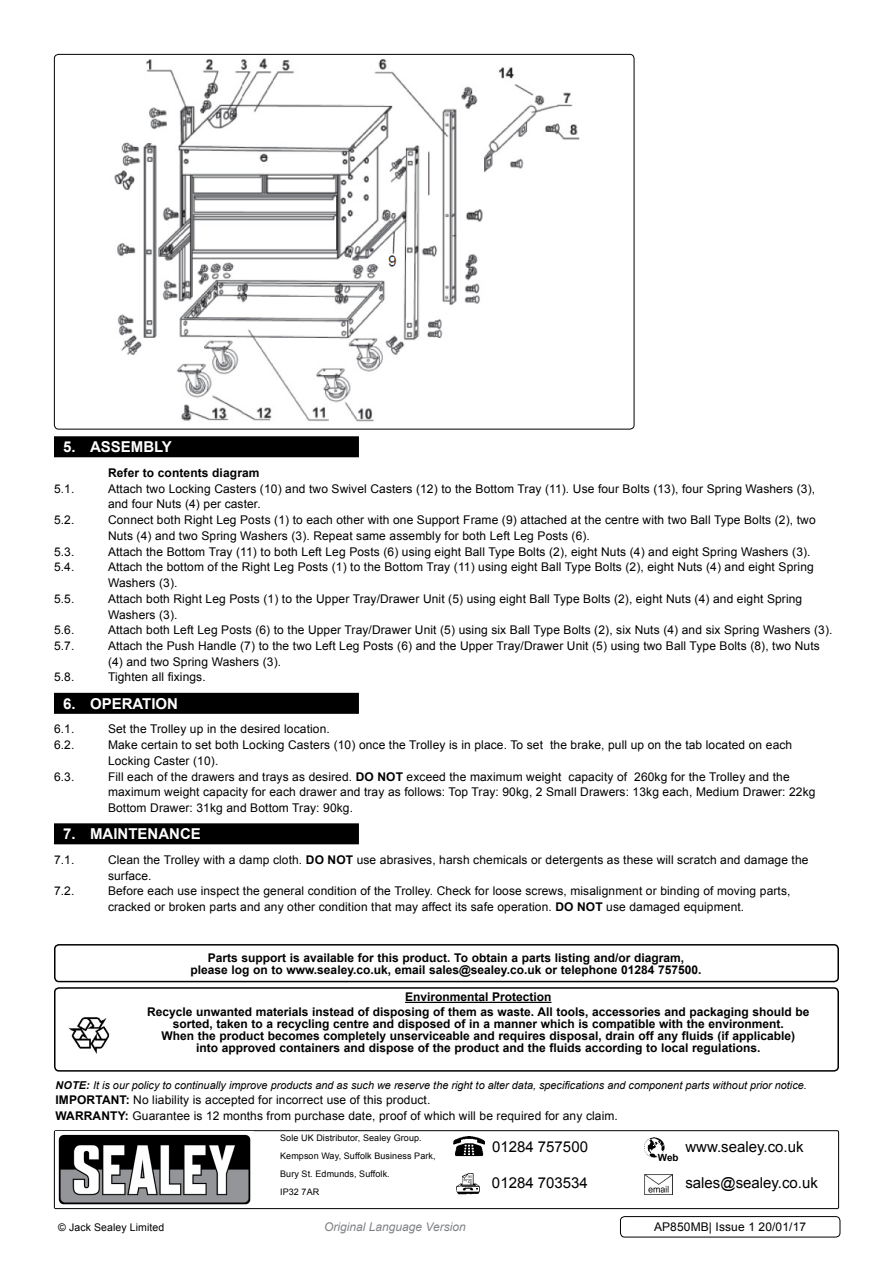
<style>
.page{position:relative;width:893px;height:1263px;background:#fff}
.page>*{position:absolute;margin:0;border:0;box-sizing:border-box;transform-origin:0 0}
.t1{font:15px "Arial";color:#000}
.t2{font:700 15px "Arial";color:#fff}
.t3{font:12px/15.8px "Arial";letter-spacing:.01em;color:#000}
.t4{font:700 12px/12px "Arial";color:#000;text-align:center}
.t5{font:italic 12px "Arial";color:#808285}
.t6{font:italic 10.8px "Arial";color:#000}
.t7{font:10.5px "Arial";letter-spacing:.01em;color:#000}
.t8{font:700 9.9px "Arial";color:#000}
.t9{font:9px/18px "Arial";letter-spacing:.01em;color:#000}
.s1{font-weight:700}
</style>
<div class="page">
<div style="left:54px;top:436px;width:305px;height:21px;background:#000"></div>
<div style="left:54px;top:693px;width:305px;height:21px;background:#000"></div>
<div style="left:54px;top:823px;width:305px;height:21px;background:#000"></div>
<div style="left:620px;top:1216px;width:220px;height:21px;border:1px solid #000;border-radius:4px"></div>
<img style="left:114px;top:58px;width:466px;height:364px">
<div style="left:54px;top:1130px;width:785px;height:79px;border:1px solid #000;border-radius:2px"></div>
<img style="left:58px;top:1134px;width:193px;height:71px">
<img style="left:644px;top:1137px;width:21px;height:21px">
<div style="left:658px;top:1154px;width:21px;height:7px;background:#fff"></div>
<img style="left:456px;top:1173px;width:24px;height:21px">
<img style="left:453px;top:1136px;width:31px;height:21px">
<img style="left:645px;top:1175px;width:28px;height:19px">
<div style="left:54px;top:987px;width:785px;height:84px;border:2px solid #000;border-radius:4px"></div>
<img style="left:69px;top:1017px;width:41px;height:37px">
<hr style="left:405px;top:1002px;width:146px;height:1px;background:#000">
<div style="left:54px;top:944px;width:785px;height:38px;border:2px solid #000;border-radius:4px"></div>
<p class="t2" style="left:63px;top:437px;width:110px">5. assembly</p>
<p class="t4" style="left:108px;top:467px;width:153px">Refer to contents diagram</p>
<p class="t3" style="left:54px;top:481px;width:22px">5.1.</p>
<p class="t3" style="left:108px;top:481px;width:709px">Attach two Locking Casters (10) and two Swivel Casters (12) to the Bottom Tray (11). Use four Bolts (13), four Spring Washers (3), and four N uts (4) per caster.</p>
<p class="t3" style="left:54px;top:512px;width:39px">5.2. C</p>
<p class="t3" style="left:117px;top:512px;width:700px">onnect both Right Leg Posts (1) to each other with one Support Frame (9) attached at the centre with two Ball Type Bolts (2), two</p>
<p class="t3" style="left:80px;top:528px;width:20px">N</p>
<p class="t3" style="left:117px;top:528px;width:475px">uts (4) and two Spring Washers (3). Repeat same assembly for both Left Leg Posts (6).</p>
<p class="t3" style="left:54px;top:543px;width:22px">5.3.</p>
<p class="t3" style="left:108px;top:543px;width:704px">Attach the Bottom Tray (11) to both Left Leg Posts (6) using eight Ball Type Bolts (2), eight N uts (4) and eight Spring Washers (3).</p>
<p class="t3" style="left:54px;top:559px;width:22px">5.4.</p>
<p class="t3" style="left:108px;top:559px;width:707px">Attach the bottom of the Right Leg Posts (1) to the Bottom Tray (11) using eight Ball Type Bolts (2), eight N uts (4) and eight Spring<br>Washers (3).</p>
<p class="t3" style="left:54px;top:591px;width:22px">5.5.</p>
<p class="t3" style="left:108px;top:591px;width:696px">Attach both Right Leg Posts (1) to the U pper Tray/Drawer U nit (5) using eight Ball Type Bolts (2), eight N uts (4) and eight Spring<br>Washers (3).</p>
<p class="t3" style="left:54px;top:622px;width:22px">5.6.</p>
<p class="t3" style="left:108px;top:622px;width:726px">Attach both Left Leg Posts (6) to the U pper Tray/Drawer U nit (5) using six Ball Type Bolts (2), six N uts (4) and six Spring Washers (3).</p>
<p class="t3" style="left:54px;top:638px;width:22px">5.7.</p>
<p class="t3" style="left:108px;top:638px;width:713px">Attach the Push Handle (7) to the two Left Leg Posts (6) and the U pper Tray/Drawer U nit (5) using two Ball Type Bolts (8), two N uts (4) and two Spring Washers (3).</p>
<p class="t3" style="left:54px;top:669px;width:22px">5.8.</p>
<p class="t3" style="left:108px;top:669px;width:99px">Tighten all fixings.</p>
<p class="t2" style="left:63px;top:693px;width:114px">6. operation</p>
<p class="t3" style="left:54px;top:721px;width:39px">6.1. S</p>
<p class="t3" style="left:116px;top:721px;width:215px">et the Trolley up in the desired location.</p>
<p class="t3" style="left:54px;top:737px;width:40px">6.2. M</p>
<p class="t3" style="left:118px;top:737px;width:676px">ake certain to set both Locking Casters (10) once the Trolley is in place. To set the brake, pull up on the tab located on each</p>
<p class="t3" style="left:80px;top:753px;width:19px">L</p>
<p class="t3" style="left:115px;top:753px;width:105px">ocking Caster (10).</p>
<p class="t3" style="left:54px;top:769px;width:39px">6.3. F</p>
<p class="t3" style="left:108px;top:769px;width:709px;text-indent:7px">ill each of the drawers and trays as desired. <span class="s1">DO NOT</span> exceed the maximum weight capacity of 260kg for the Trolley and the maximum weight capacity for each drawer and tray as follows: Top Tray: 90kg, 2 Small Drawers: 13kg each, Medium Drawer: 22kg<br>Bottom Drawer: 31kg and Bottom Tray: 90kg.</p>
<p class="t2" style="left:63px;top:824px;width:139px">7. maintenance</p>
<p class="t3" style="left:54px;top:852px;width:39px">7.1. C</p>
<p class="t3" style="left:108px;top:852px;width:702px;text-indent:9px">lean the Trolley with a damp cloth. <span class="s1">DO NOT</span> use abrasives, harsh chemicals or detergents as these will scratch and damage the surface.</p>
<p class="t3" style="left:54px;top:883px;width:22px">7.2.</p>
<p class="t3" style="left:108px;top:883px;width:684px">Before each use inspect the general condition of the Trolley. Check for loose screws, misalignment or binding of moving parts, cracked or broken parts and any other condition that may affect its safe operation. <span class="s1">DO NOT</span> use damaged equipment.</p>
<p class="t4" style="left:190px;top:952px;width:513px">Parts support is available for this product. To obtain a parts listing and/or diagram, please log on to www.sealey.co.uk, email sales@sealey.co.uk or telephone 01284 757500.</p>
<p class="t4" style="left:147px;top:990px;width:664px;line-height:15px">Environmental Protection<br>Recycle unwanted materials instead of disposing of them as waste. All tools, accessories and packaging should be</p>
<p class="t4" style="left:161px;top:1018px;width:635px">sorted, taken to a recycling centre and disposed of in a manner which is compatible with the environment.<br>When the product becomes completely unserviceable and requires disposal, drain off any fluids (if applicable) into approved containers and dispose of the product and the fluids according to local regulations.</p>
<p class="t6" style="left:56px;top:1078px;width:753px"><span class="s1">NOTE:</span> It is our policy to continually improve products and as such we reserve the right to alter data, specifications and component parts without prior notice.</p>
<p class="t4" style="left:56px;top:1094px;width:13px">IMPORTA</p>
<p class="t3" style="left:111px;top:1092px;width:321px"><span class="s1">NT:</span> No liability is accepted for incorrect use of this product.</p>
<p class="t4" style="left:56px;top:1110px;width:21px">WARRA</p>
<p class="t3" style="left:101px;top:1108px;width:518px"><span class="s1">NTY:</span> Guarantee is 12 months from purchase date, proof of which will be required for any claim.</p>
<p class="t9" style="left:280px;top:1129px;width:157px">Sole U K Distributor, Sealey Group. kempson Way, Suffolk Business Park,<br>Bury St. Edmunds, Suffolk.<br>I P32 7AR</p>
<p class="t1" style="left:685px;top:1137px;width:120px">www.sealey.co.uk</p>
<p class="t1" style="left:492px;top:1137px;width:97px">01284 757500</p>
<p class="t1" style="left:492px;top:1173px;width:97px">01284 703534</p>
<p class="t8" style="left:658px;top:1151px;width:22px">Web</p>
<p class="t1" style="left:685px;top:1173px;width:134px">sales@sealey.co.uk</p>
<p class="t7" style="left:58px;top:1221px;width:108px">© Jack Sealey Limited</p>
<p class="t5" style="left:324px;top:1219px;width:143px">Original Language Version</p>
<p class="t3" style="left:654px;top:1219px;width:154px">AP850MB| Issue 1 20/01/17</p>
</div>
